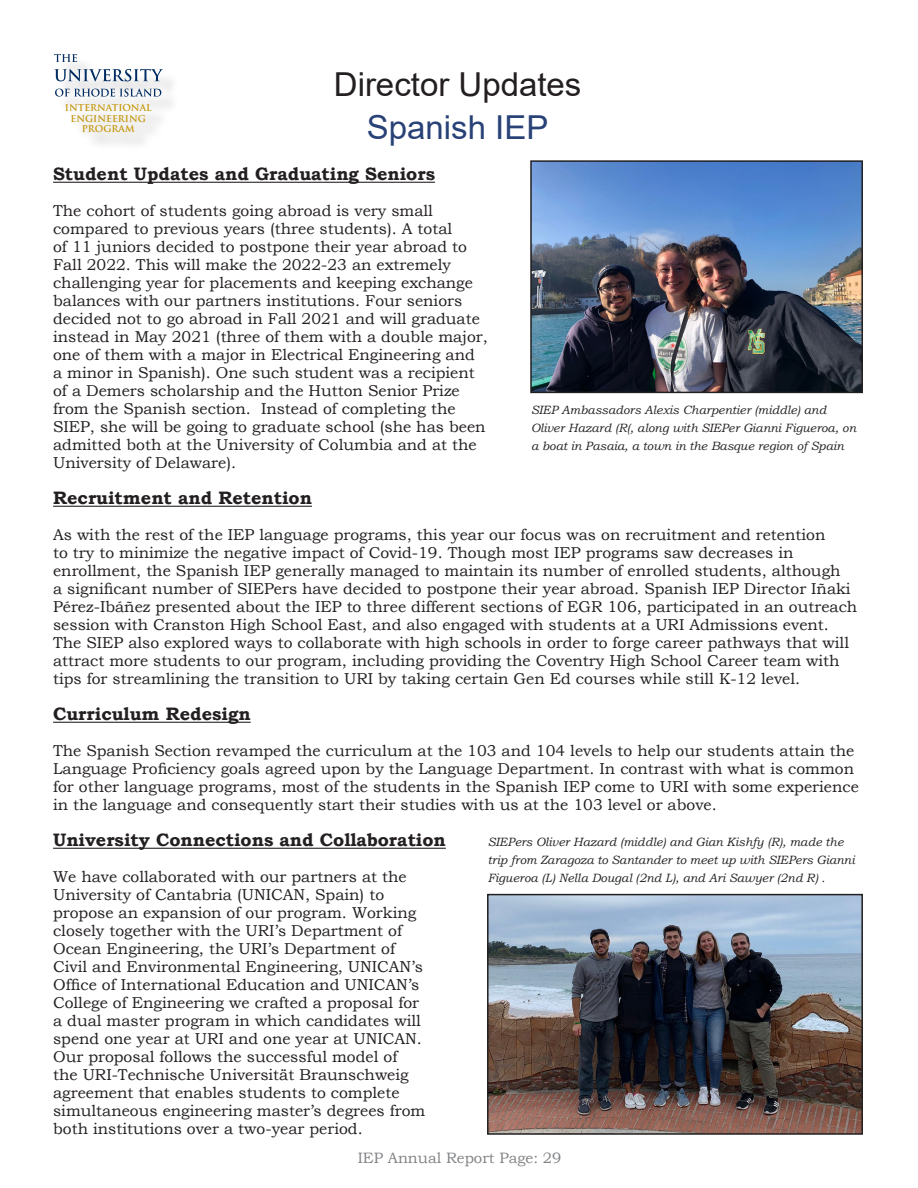
<style>
.page{position:relative;width:918px;height:1188px;background:#fff}
.page>*{position:absolute;margin:0;border:0;box-sizing:border-box;transform-origin:0 0}
.Heading_primary{font:33px "Arial";color:#231f20}
.grad_seniors{font:33px "Arial";color:#284176}
.t1{font:700 18px "Bookman Old Style";color:#231f20}
.t2{font:15.75px/18px "Bookman Old Style";color:#231f20}
.t3{font:15px "Bookman Old Style";color:#808285}
.t4{font:italic 12px/18px "Bookman Old Style";color:#231f20}
.t5{font:700 9.3px/10.6px "Trajan Pro";color:#c49608;text-align:center}
</style>
<div class="page">
<div style="left:58px;top:57px;width:122px;height:94px;background:#f7f7f7"></div>
<svg style="left:54px;top:69px;width:109px;height:12px"></svg>
<svg style="left:55px;top:89px;width:106px;height:8px"></svg>
<svg style="left:54px;top:54px;width:23px;height:8px"></svg>
<hr style="left:53px;top:182px;width:382px;height:1px;background:#231f20">
<hr style="left:53px;top:506px;width:259px;height:1px;background:#231f20">
<hr style="left:53px;top:722px;width:198px;height:1px;background:#231f20">
<hr style="left:53px;top:848px;width:393px;height:1px;background:#231f20">
<img style="left:533px;top:163px;width:327px;height:227px">
<div style="left:530px;top:160px;width:333px;height:233px;border:2px solid #231f20"></div>
<img style="left:490px;top:897px;width:370px;height:235px">
<div style="left:487px;top:894px;width:376px;height:241px;border:2px solid #231f20"></div>
<p class="Heading_primary" style="left:334px;top:62px;width:249px">Director Updates</p>
<p class="grad_seniors" style="left:367px;top:105px;width:183px">Spanish IEP</p>
<p class="t1" style="left:53px;top:161px;width:383px">Student Updates and Graduating Seniors</p>
<p class="t2" style="left:53px;top:202px;width:436px">The cohort of students going abroad is very small compared to previous years (three students). A total<br>of 11 juniors decided to postpone their year abroad to Fall 2022. This will make the 2022-23 an extremely challenging year for placements and keeping exchange balances with our partners institutions. Four seniors decided not to go abroad in Fall 2021 and will graduate instead in May 2021 (three of them with a double major, one of them with a major in Electrical Engineering and a minor in Spanish). One such student was a recipient of a Demers scholarship and the Hutton Senior Prize from the Spanish section. Instead of completing the SIEP, she will be going to graduate school (she has been admitted both at the University of Columbia and at the University of Delaware).</p>
<p class="t1" style="left:53px;top:485px;width:260px">Recruitment and Retention</p>
<p class="t2" style="left:53px;top:526px;width:806px">As with the rest of the IEP language programs, this year our focus was on recruitment and retention<br>to try to minimize the negative impact of Covid-19. Though most IEP programs saw decreases in enrollment, the Spanish IEP generally managed to maintain its number of enrolled students, although<br>a significant number of SIEPers have decided to postpone their year abroad. Spanish IEP Director Iñaki Pérez-Ibáñez presented about the IEP to three different sections of EGR 106, participated in an outreach session with Cranston High School East, and also engaged with students at a URI Admissions event.<br>The SIEP also explored ways to collaborate with high schools in order to forge career pathways that will attract more students to our program, including providing the Coventry High School Career team with tips for streamlining the transition to URI by taking certain Gen Ed courses while still K-12 level.</p>
<p class="t1" style="left:53px;top:701px;width:199px">Curriculum Redesign</p>
<p class="t2" style="left:53px;top:742px;width:807px">The Spanish Section revamped the curriculum at the 103 and 104 levels to help our students attain the Language Proficiency goals agreed upon by the Language Department. In contrast with what is common for other language programs, most of the students in the Spanish IEP come to URI with some experience in the language and consequently start their studies with us at the 103 level or above.</p>
<p class="t1" style="left:53px;top:827px;width:394px">University Connections and Collaboration</p>
<p class="t2" style="left:53px;top:868px;width:374px">We have collaborated with our partners at the University of Cantabria (UNICAN, Spain) to propose an expansion of our program. Working closely together with the URI’s Department of Ocean Engineering, the URI’s Department of Civil and Environmental Engineering, UNICAN’s Office of International Education and UNICAN’s College of Engineering we crafted a proposal for a dual master program in which candidates will spend one year at URI and one year at UNICAN.<br>Our proposal follows the successful model of the URI-Technische Universität Braunschweig agreement that enables students to complete simultaneous engineering master’s degrees from both institutions over a two-year period.</p>
<p class="t5" style="left:65px;top:102px;width:88px">INTERNATIONAL<br>ENGINEERING<br>PROGRAM</p>
<p class="t4" style="left:531px;top:401px;width:327px">SIEP Ambassadors Alexis Charpentier (middle) and<br>Oliver Hazard (R(, along with SIEPer Gianni Figueroa, on a boat in Pasaia, a town in the Basque region of Spain</p>
<p class="t4" style="left:488px;top:833px;width:368px">SIEPers Oliver Hazard (middle) and Gian Kishfy (R), made the trip from Zaragoza to Santander to meet up with SIEPers Gianni<br>Figueroa (L) Nella Dougal (2nd L), and Ari Sawyer (2nd R) .</p>
<p class="t3" style="left:358px;top:1148px;width:205px">IEP Annual Report Page: 29</p>
</div>
